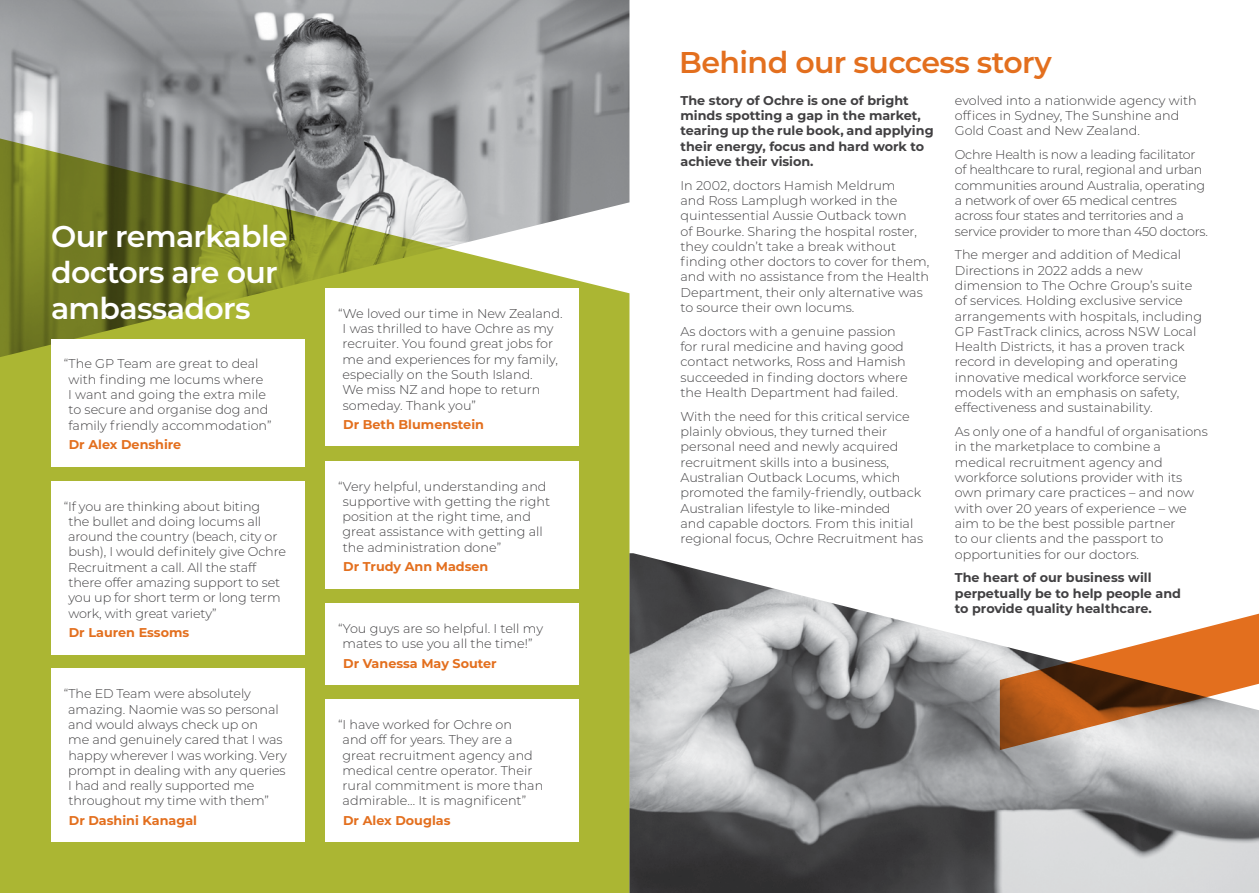
<style>
.page{position:relative;width:1259px;height:893px;background:#fff}
.page>*{position:absolute;margin:0;border:0;box-sizing:border-box;transform-origin:0 0}
.t1{font:600 30px/36px "Montserrat";letter-spacing:-.02em;color:#fff}
.t2{font:600 30px "Montserrat";letter-spacing:-.02em;color:#e36f1e}
.t3{font:300 12.75px/15.3px "Montserrat";color:#414042}
.t4{font:700 12.75px/15.3px "Montserrat";color:#414042}
.t5{font:300 12.75px/15.3px "Montserrat";letter-spacing:-.02em;color:#414042}
.t6{font:700 12.75px "Montserrat";color:#e36f1e}
</style>
<div class="page">
<img style="left:629px;top:553px;width:630px;height:340px">
<img style="left:0;top:0;width:629px;height:135px">
<svg style="left:0;top:135px;width:629px;height:758px;background:#a2aa4f"></svg>
<div style="left:51px;top:339px;width:253px;height:127px;background:#fff"></div>
<div style="left:51px;top:481px;width:253px;height:173px;background:#fff"></div>
<div style="left:51px;top:669px;width:253px;height:173px;background:#fff"></div>
<div style="left:325px;top:288px;width:253px;height:158px;background:#fff"></div>
<div style="left:325px;top:461px;width:253px;height:127px;background:#fff"></div>
<div style="left:325px;top:603px;width:253px;height:81px;background:#fff"></div>
<div style="left:325px;top:699px;width:253px;height:143px;background:#fff"></div>
<svg style="left:1000px;top:602px;width:259px;height:148px"></svg>
<h1 class="t1" style="left:51px;top:217px;width:238px">Our remarkable doctors are our ambassadors</h1>
<p class="t3" style="left:68px;top:356px;width:205px;text-indent:-5px">“The GP Team are great to deal with finding me locums where<br>I want and going the extra mile to secure and organise dog and family friendly accommodation”</p>
<p class="t6" style="left:69px;top:435px;width:114px">Dr Alex Denshire</p>
<p class="t3" style="left:68px;top:498px;width:219px;text-indent:-5px">“If you are thinking about biting<br>the bullet and doing locums all around the country (beach, city or bush), I would definitely give Ochre<br>Recruitment a call. All the staff there offer amazing support to set you up for short term or long term work, with great variety”</p>
<p class="t6" style="left:69px;top:623px;width:122px">Dr Lauren Essoms</p>
<p class="t3" style="left:68px;top:686px;width:220px;text-indent:-5px">“The ED Team were absolutely amazing. Naomie was so personal and would always check up on<br>me and genuinely cared that I was happy wherever I was working. Very prompt in dealing with any queries<br>I had and really supported me throughout my time with them”</p>
<p class="t6" style="left:69px;top:811px;width:130px">Dr Dashini Kanagal</p>
<p class="t3" style="left:342px;top:305px;width:222px;text-indent:-4px">“We loved our time in New Zealand.<br>I was thrilled to have Ochre as my recruiter. You found great jobs for me and experiences for my family, especially on the South Island.<br>We miss NZ and hope to return someday. Thank you”</p>
<p class="t6" style="left:343px;top:415px;width:142px">Dr Beth Blumenstein</p>
<p class="t3" style="left:342px;top:478px;width:209px;text-indent:-4px">“Very helpful, understanding and supportive with getting the right position at the right time, and great assistance with getting all the administration done”</p>
<p class="t6" style="left:343px;top:558px;width:147px">Dr Trudy Ann Madsen</p>
<p class="t3" style="left:338px;top:620px;width:206px;text-align:center">“You guys are so helpful. I tell my mates to use you all the time!”</p>
<p class="t6" style="left:343px;top:654px;width:155px">Dr Vanessa May Souter</p>
<p class="t3" style="left:342px;top:716px;width:202px;text-indent:-4px">“I have worked for Ochre on<br>and off for years. They are a great recruitment agency and medical centre operator. Their rural commitment is more than admirable… It is magnificent”</p>
<p class="t6" style="left:343px;top:811px;width:109px">Dr Alex Douglas</p>
<h1 class="t2" style="left:679px;top:41px;width:374px">Behind our success story</h1>
<p class="t4" style="left:680px;top:92px;width:254px">The story of Ochre is one of bright minds spotting a gap in the market, tearing up the rule book, and applying their energy, focus and hard work to achieve their vision.</p>
<p class="t3" style="left:680px;top:177px;width:250px">In 2002, doctors Hamish Meldrum<br>and Ross Lamplugh worked in the quintessential Aussie Outback town<br>of Bourke. Sharing the hospital roster, they couldn’t take a break without finding other doctors to cover for them, and with no assistance from the Health Department, their only alternative was to source their own locums.</p>
<p class="t3" style="left:680px;top:323px;width:229px">As doctors with a genuine passion for rural medicine and having good contact networks, Ross and Hamish succeeded in finding doctors where the Health Department had failed.</p>
<p class="t3" style="left:680px;top:408px;width:244px">With the need for this critical service plainly obvious, they turned their personal need and newly acquired recruitment skills into a business, Australian Outback Locums, which promoted the family-friendly, outback Australian lifestyle to like-minded<br>and capable doctors. From this initial regional focus, Ochre Recruitment has</p>
<p class="t3" style="left:955px;top:92px;width:243px">evolved into a nationwide agency with offices in Sydney, The Sunshine and<br>Gold Coast and New Zealand.</p>
<p class="t5" style="left:955px;top:146px;width:255px">Ochre Health is now a leading facilitator of healthcare to rural, regional and urban communities around Australia, operating a network of over 65 medical centres across four states and territories and a service provider to more than 450 doctors.</p>
<p class="t3" style="left:955px;top:247px;width:249px">The merger and addition of Medical Directions in 2022 adds a new dimension to The Ochre Group’s suite of services. Holding exclusive service arrangements with hospitals, including GP FastTrack clinics, across NSW Local Health Districts, it has a proven track record in developing and operating innovative medical workforce service models with an emphasis on safety, effectiveness and sustainability.</p>
<p class="t3" style="left:955px;top:424px;width:254px">As only one of a handful of organisations in the marketplace to combine a medical recruitment agency and workforce solutions provider with its own primary care practices – and now with over 20 years of experience – we aim to be the best possible partner<br>to our clients and the passport to opportunities for our doctors.</p>
<p class="t4" style="left:955px;top:570px;width:228px">The heart of our business will perpetually be to help people and to provide quality healthcare.</p>
</div>
